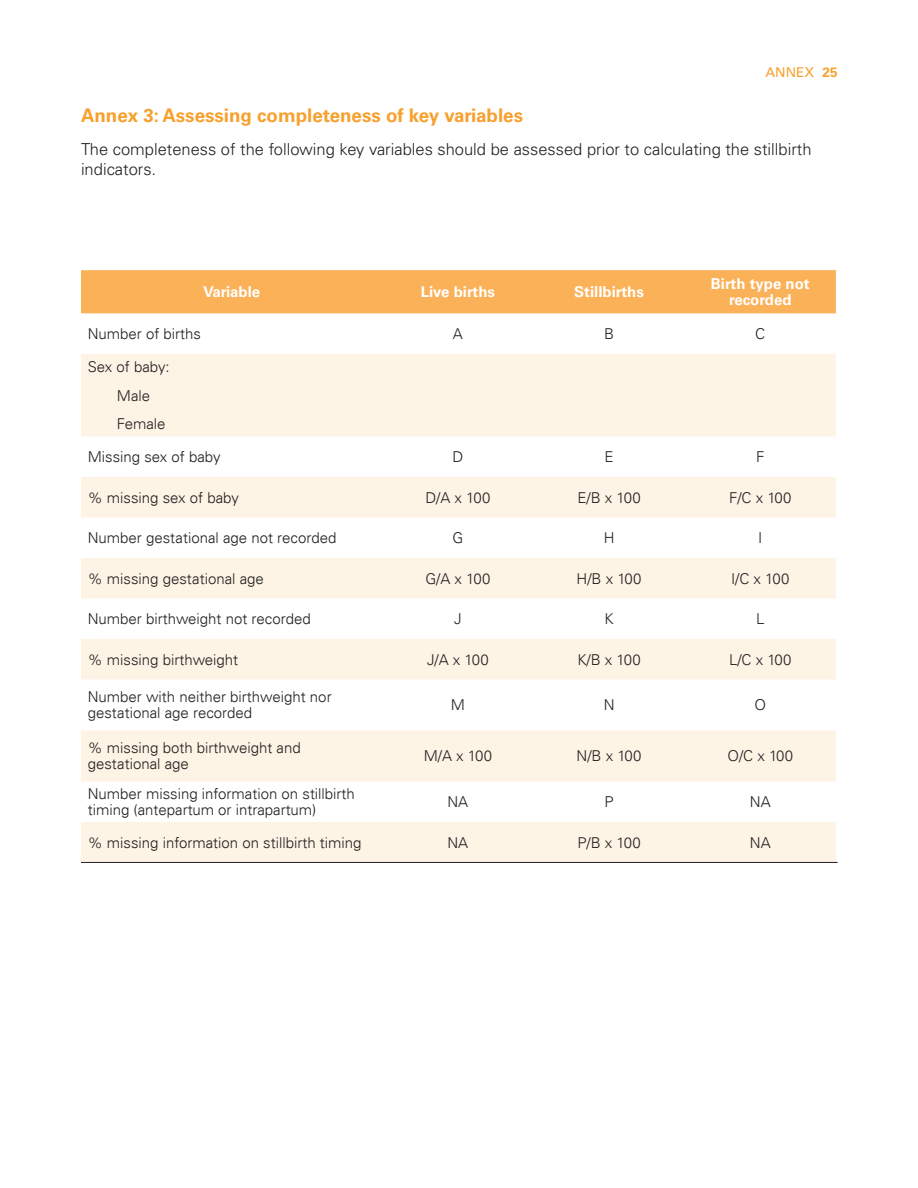
<style>
.page{position:relative;width:918px;height:1188px;background:#fff}
.page>*{position:absolute;margin:0;border:0;box-sizing:border-box;transform-origin:0 0}
.t1{font:700 18.75px "Univers LT Std";color:#f8a02d}
.t2{font:300 16.5px/19.8px "Univers LT Std";color:#231f20}
.t3{font:300 15px/16.2px "Univers LT";color:#231f20}
.t4{font:700 15px/16.2px "Univers LT Std";color:#fff;text-align:center}
.t5{font:13.5px "Univers LT Std";color:#f8a02d}
.t6{font:700 13.5px "Univers LT Std";color:#f8a02d}
</style>
<div class="page">
<div style="left:81px;top:270px;width:755px;height:43px;background:#fbb158"></div>
<svg style="left:81px;top:354px;width:755px;height:508px;fill:#fef4e6"></svg>
<hr style="left:81px;top:862px;width:757px;height:1px;background:#231f20">
<p class="t5" style="left:766px;top:64px;width:50px">ANNEX</p>
<p class="t6" style="left:823px;top:65px;width:17px">25</p>
<p class="t1" style="left:81px;top:104px;width:444px">Annex 3: Assessing completeness of key variables</p>
<p class="t2" style="left:81px;top:139px;width:732px">The completeness of the following key variables should be assessed prior to calculating the stillbirth indicators.</p>
<p class="t4" style="left:203px;top:284px;width:59px">Variable</p>
<p class="t4" style="left:421px;top:284px;width:76px">Live births</p>
<p class="t4" style="left:574px;top:284px;width:71px">Stillbirths</p>
<p class="t4" style="left:711px;top:276px;width:100px">Birth type not recorded</p>
<p class="t3" style="left:88px;top:326px;width:115px">Number of births</p>
<p class="t3" style="left:453px;top:326px;width:12px">A</p>
<p class="t3" style="left:604px;top:326px;width:12px">B</p>
<p class="t3" style="left:755px;top:326px;width:12px">C</p>
<p class="t3" style="left:88px;top:359px;width:83px">Sex of baby:</p>
<p class="t3" style="left:117px;top:387px;width:35px">Male</p>
<p class="t3" style="left:117px;top:415px;width:50px">Female</p>
<p class="t3" style="left:88px;top:449px;width:134px">Missing sex of baby</p>
<p class="t3" style="left:453px;top:449px;width:12px">D</p>
<p class="t3" style="left:605px;top:449px;width:11px">E</p>
<p class="t3" style="left:756px;top:449px;width:10px">F</p>
<p class="t3" style="left:88px;top:489px;width:153px">% missing sex of baby</p>
<p class="t3" style="left:425px;top:489px;width:67px">D/A x 100</p>
<p class="t3" style="left:577px;top:489px;width:65px">E/B x 100</p>
<p class="t3" style="left:729px;top:489px;width:64px">F/C x 100</p>
<p class="t3" style="left:88px;top:530px;width:250px">Number gestational age not recorded</p>
<p class="t3" style="left:453px;top:530px;width:12px">G</p>
<p class="t3" style="left:604px;top:530px;width:12px">H</p>
<p class="t3" style="left:758px;top:530px;width:6px">I</p>
<p class="t3" style="left:88px;top:570px;width:178px">% missing gestational age</p>
<p class="t3" style="left:425px;top:570px;width:67px">G/A x 100</p>
<p class="t3" style="left:577px;top:570px;width:67px">H/B x 100</p>
<p class="t3" style="left:731px;top:570px;width:60px">I/C x 100</p>
<p class="t3" style="left:88px;top:611px;width:225px">Number birthweight not recorded</p>
<p class="t3" style="left:454px;top:611px;width:9px">J</p>
<p class="t3" style="left:605px;top:611px;width:11px">K</p>
<p class="t3" style="left:756px;top:611px;width:10px">L</p>
<p class="t3" style="left:88px;top:651px;width:152px">% missing birthweight</p>
<p class="t3" style="left:427px;top:651px;width:63px">J/A x 100</p>
<p class="t3" style="left:577px;top:651px;width:65px">K/B x 100</p>
<p class="t3" style="left:729px;top:651px;width:64px">L/C x 100</p>
<p class="t3" style="left:88px;top:689px;width:245px">Number with neither birthweight nor gestational age recorded</p>
<p class="t3" style="left:451px;top:697px;width:16px">M</p>
<p class="t3" style="left:604px;top:697px;width:12px">N</p>
<p class="t3" style="left:754px;top:697px;width:13px">O</p>
<p class="t3" style="left:88px;top:740px;width:215px">% missing both birthweight and gestational age</p>
<p class="t3" style="left:424px;top:748px;width:70px">M/A x 100</p>
<p class="t3" style="left:577px;top:748px;width:67px">N/B x 100</p>
<p class="t3" style="left:727px;top:748px;width:67px">O/C x 100</p>
<p class="t3" style="left:88px;top:786px;width:269px">Number missing information on stillbirth timing (antepartum or intrapartum)</p>
<p class="t3" style="left:448px;top:794px;width:22px">NA</p>
<p class="t3" style="left:605px;top:794px;width:11px">P</p>
<p class="t3" style="left:750px;top:794px;width:22px">NA</p>
<p class="t3" style="left:88px;top:834px;width:275px">% missing information on stillbirth timing</p>
<p class="t3" style="left:448px;top:834px;width:22px">NA</p>
<p class="t3" style="left:577px;top:834px;width:65px">P/B x 100</p>
<p class="t3" style="left:750px;top:834px;width:22px">NA</p>
</div>
